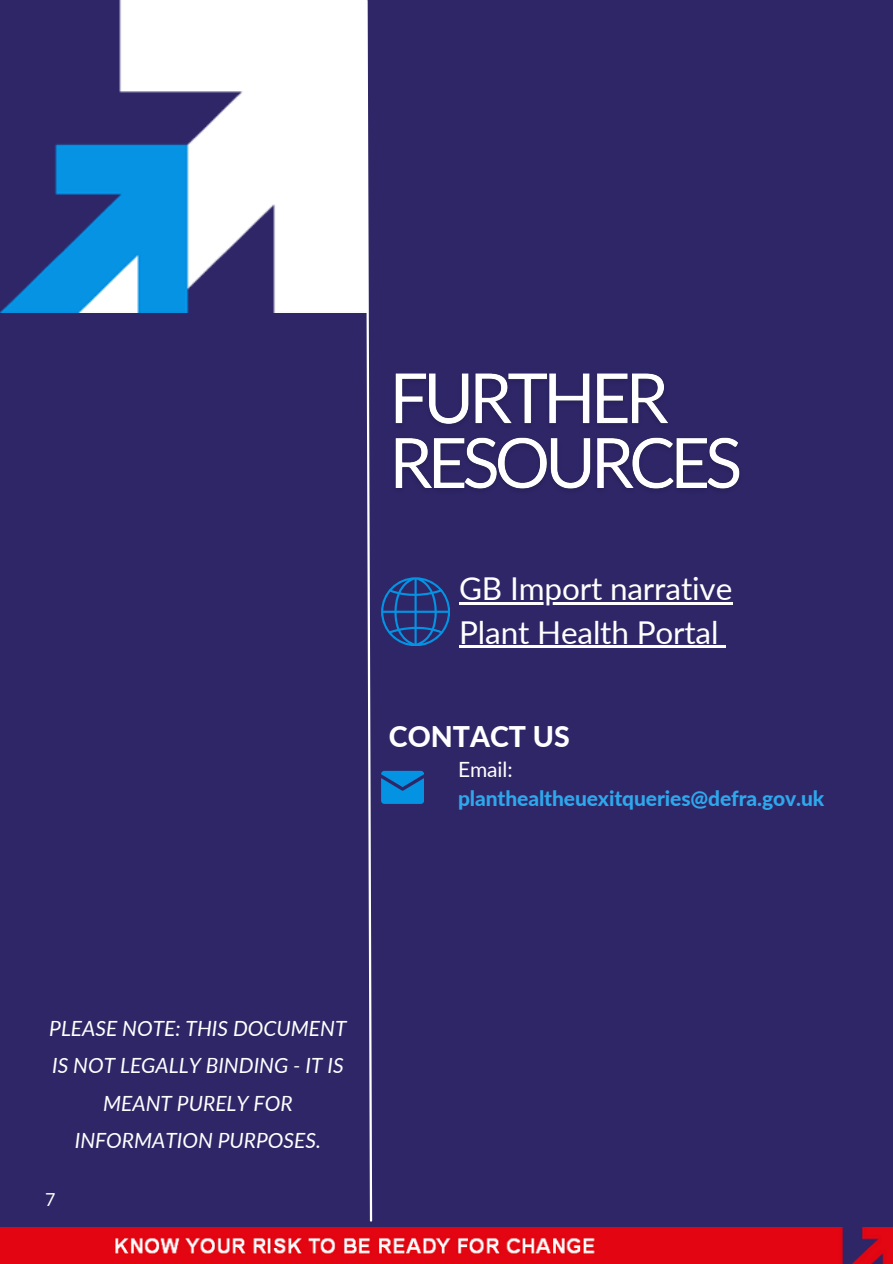
<style>
.page{position:relative;width:893px;height:1264px;background:#fff}
.page>*{position:absolute;margin:0;border:0;box-sizing:border-box;transform-origin:0 0}
.t1{font:31.5px "Lato";letter-spacing:-.005em;color:#fff}
.t2{font:800 28.5px "Lato";color:#fff}
.t3{font:italic 21px/37.2px "Lato";color:#fff;text-align:center}
.t4{font:800 21px/29.2px "Lato";letter-spacing:-.005em;color:#2ea7eb}
.t5{font:18px "Lato";color:#fff}
.s1{font-weight:400;color:#fff}
</style>
<div class="page">
<div style="left:0;top:0;width:892px;height:1263px;background:#2e2667"></div>
<svg style="left:364px;top:0;width:9px;height:1222px"></svg>
<svg style="left:381px;top:770px;width:43px;height:33px"></svg>
<svg style="left:381px;top:577px;width:68px;height:69px"></svg>
<img style="left:395px;top:373px;width:345px;height:116px">
<hr style="left:459px;top:602px;width:273px;height:2px;background:#fff">
<hr style="left:459px;top:645px;width:259px;height:3px;background:#fff">
<svg style="left:718px;top:645px;width:8px;height:3px"></svg>
<img style="left:0;top:0;width:367px;height:312px">
<img style="left:0;top:1227px;width:892px;height:36px">
<p class="t1" style="left:459px;top:568px;width:275px">GB Import narrative</p>
<p class="t1" style="left:459px;top:612px;width:261px">Plant Health Portal</p>
<p class="t2" style="left:389px;top:718px;width:182px">CONTACT US</p>
<p class="t4" style="left:458px;top:753px;width:368px"><span class="s1">Email: </span>planthealtheuexitqueries@defra.gov.uk</p>
<p class="t3" style="left:49px;top:1009px;width:299px">PLEASE NOTE: THIS DOCUMENT<br>IS NOT LEGALLY BINDING - IT IS<br>MEANT PURELY FOR<br>INFORMATION PURPOSES.</p>
<p class="t5" style="left:45px;top:1187px;width:12px">7</p>
</div>
